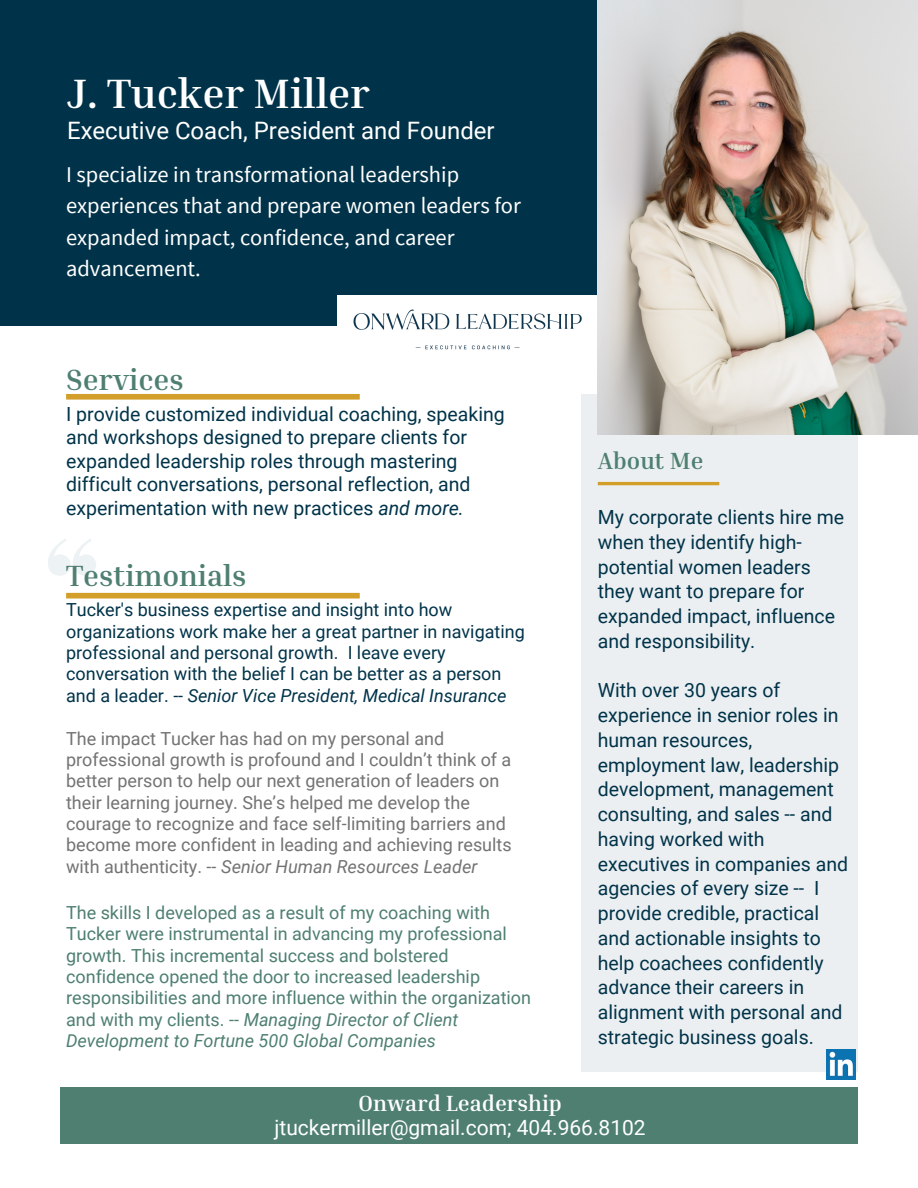
<style>
.page{position:relative;width:918px;height:1188px;background:#fff}
.page>*{position:absolute;margin:0;border:0;box-sizing:border-box;transform-origin:0 0}
.t1{font:700 42px "Inria Serif";color:#fff}
.t2{font:700 30px "Inria Serif";color:#4e7f71}
.t3{font:24px "Roboto";color:#fff}
.t4{font:700 24px "Inria Serif";color:#4e7f71}
.t5{font:22.5px/31.5px "Source Sans Pro";color:#fff}
.t6{font:700 22.5px "Inria Serif";color:#fff}
.t7{font:21px "Roboto";color:#fff}
.t8{font:19.5px/24.8px "Roboto";color:#003349}
.t9{font:18px/21.3px "Roboto";color:#737373}
.t10{font:18px/21.3px "Roboto";color:#4e7f71}
.t11{font:18px/21.3px "Roboto";color:#003349}
.s1{font-style:italic}
</style>
<div class="page">
<div style="left:1px;top:0;width:917px;height:325px;background:#003349"></div>
<div style="left:581px;top:394px;width:277px;height:678px;background:#eceff1"></div>
<img style="left:337px;top:296px;width:261px;height:65px">
<img style="left:598px;top:0;width:320px;height:434px">
<div style="left:60px;top:1087px;width:798px;height:56px;background:#4e7f71"></div>
<div style="left:66px;top:593px;width:294px;height:6px;background:#d29f2a"></div>
<svg style="left:48px;top:539px;width:48px;height:37px"></svg>
<hr style="left:598px;top:482px;width:121px;height:3px;background:#d29f2a">
<img style="left:826px;top:1050px;width:29px;height:29px">
<div style="left:66px;top:394px;width:294px;height:6px;background:#d29f2a"></div>
<p class="t1" style="left:67px;top:67px;width:304px">J. Tucker Miller</p>
<p class="t3" style="left:67px;top:117px;width:429px">Executive Coach, President and Founder</p>
<p class="t5" style="left:66px;top:158px;width:456px">I specialize in transformational leadership experiences that and prepare women leaders for expanded impact, confidence, and career advancement.</p>
<p class="t2" style="left:66px;top:361px;width:119px">Services</p>
<p class="t8" style="left:66px;top:402px;width:440px;line-height:23.7px">I provide customized individual coaching, speaking and workshops designed to prepare clients for expanded leadership roles through mastering difficult conversations, personal reflection, and experimentation with new practices <span class="s1">and more.</span></p>
<p class="t2" style="left:66px;top:556px;width:182px">Testimonials</p>
<p class="t11" style="left:66px;top:600px;width:460px">Tucker's business expertise and insight into how organizations work make her a great partner in navigating professional and personal growth. I leave every conversation with the belief I can be better as a person and a leader. -- <span class="s1">Senior Vice President, Medical Insurance</span></p>
<p class="t9" style="left:66px;top:728px;width:447px">The impact Tucker has had on my personal and professional growth is profound and I couldn’t think of a better person to help our next generation of leaders on their learning journey. She’s helped me develop the courage to recognize and face self-limiting barriers and become more confident in leading and achieving results with authenticity. -- <span class="s1">Senior Human Resources Leader</span></p>
<p class="t10" style="left:66px;top:902px;width:467px">The skills I developed as a result of my coaching with Tucker were instrumental in advancing my professional growth. This incremental success and bolstered confidence opened the door to increased leadership responsibilities and more influence within the organization and with my clients. -- <span class="s1">Managing Director of Client Development to Fortune 500 Global Companies</span></p>
<p class="t4" style="left:598px;top:446px;width:107px">About Me</p>
<p class="t8" style="left:598px;top:505px;width:248px">My corporate clients hire me when they identify high&shy;potential women leaders they want to prepare for expanded impact, influence and responsibility.</p>
<p class="t8" style="left:598px;top:678px;width:252px">With over 30 years of experience in senior roles in human resources, employment law, leadership development, management consulting, and sales -- and having worked with executives in companies and agencies of every size -- I provide credible, practical and actionable insights to help coachees confidently advance their careers in alignment with personal and strategic business goals.</p>
<p class="t6" style="left:358px;top:1089px;width:206px">Onward Leadership</p>
<p class="t7" style="left:275px;top:1116px;width:373px">jtuckermiller@gmail.com; 404.966.8102</p>
</div>
